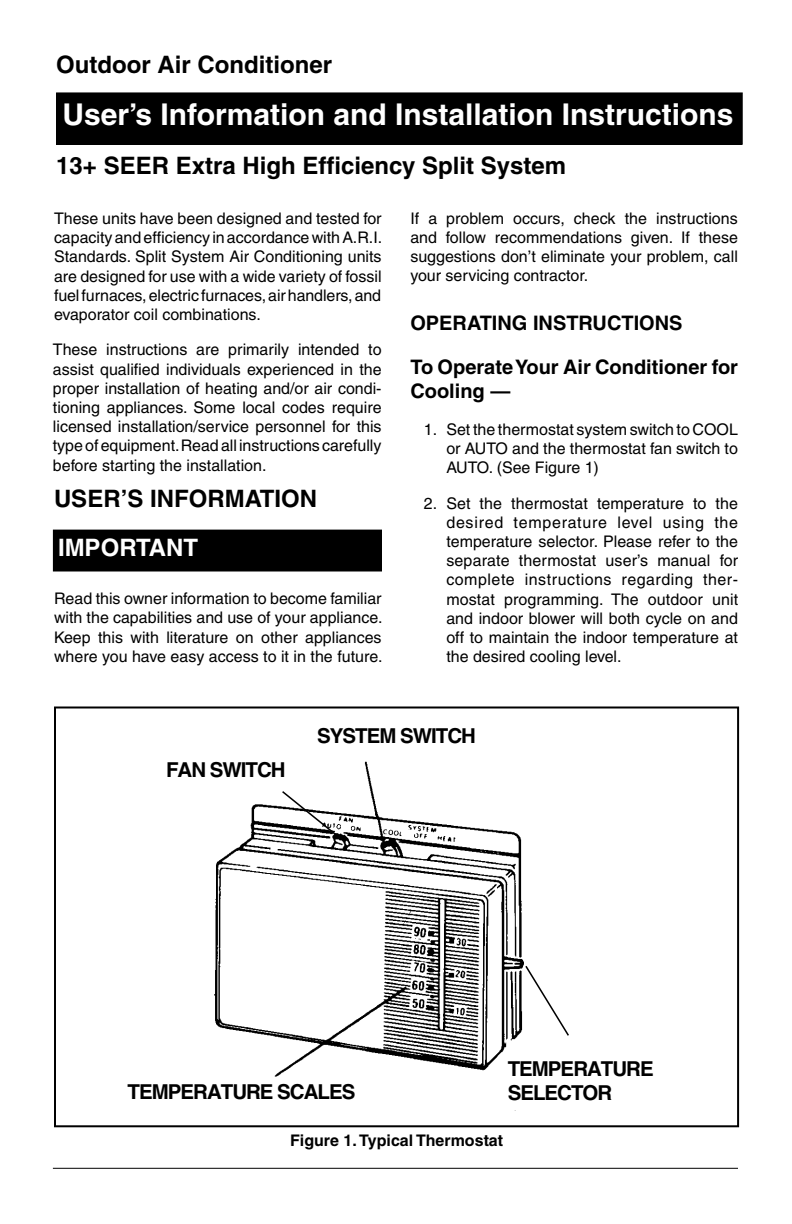
<style>
.page{position:relative;width:792px;height:1224px;background:#fff}
.page>*{position:absolute;margin:0;border:0;box-sizing:border-box;transform-origin:0 0}
.t1{font:700 30px "Helvetica";color:#fff}
.t2{font:700 24px "Helvetica";color:#000}
.t3{font:700 24px "Helvetica";color:#fff}
.t4{font:700 20.6px/24.6px "Helvetica";letter-spacing:-.05em;color:#000}
.t5{font:700 20px/24px "Helvetica";color:#000}
.t6{font:16px/19.2px "Helvetica";color:#000;text-align:justify}
.t7{font:700 16px "Helvetica";color:#000}
</style>
<div class="page">
<img style="left:214px;top:761px;width:310px;height:350px">
<div style="left:132px;top:1080px;width:194px;height:27px;background:#fff"></div>
<svg style="left:280px;top:790px;width:58px;height:47px"></svg>
<svg style="left:525px;top:966px;width:44px;height:70px"></svg>
<div style="left:57px;top:93px;width:685px;height:51px;background:#000"></div>
<div style="left:53px;top:530px;width:329px;height:41px;background:#000"></div>
<div style="left:53px;top:530px;width:329px;height:42px;border:1px solid #000"></div>
<div style="left:54px;top:706px;width:685px;height:421px;border:2px solid #000"></div>
<hr style="left:53px;top:1168px;width:685px;height:1px;background:#000">
<h2 class="t2" style="left:56px;top:49px;width:277px">Outdoor Air Conditioner</h2>
<h1 class="t1" style="left:62px;top:96px;width:673px">User’s Information and Installation Instructions</h1>
<h2 class="t2" style="left:56px;top:151px;width:511px">13+ SEER Extra High Efficiency Split System</h2>
<p class="t6" style="left:54px;top:209px;width:330px">These units have been designed and tested for capacity and efficiency in accordance with A.R.I.<br>Standards. Split System Air Conditioning units are designed for use with a wide variety of fossil fuel furnaces, electric furnaces, air handlers, and evaporator coil combinations.</p>
<p class="t6" style="left:410px;top:209px;width:329px">If a problem occurs, check the instructions and follow recommendations given. If these suggestions don’t eliminate your problem, call your servicing contractor.</p>
<p class="t5" style="left:410px;top:310px;width:274px">OPERATING INSTRUCTIONS</p>
<p class="t5" style="left:410px;top:354px;width:329px">To Operate Your Air Conditioner for<br>Cooling —</p>
<p class="t6" style="left:446px;top:420px;width:293px;text-indent:-22px">1. Set the thermostat system switch to COOL or AUTO and the thermostat fan switch to AUTO. (See Figure 1)</p>
<p class="t6" style="left:446px;top:493px;width:293px;text-indent:-22px">2. Set the thermostat temperature to the desired temperature level using the temperature selector. Please refer to the separate thermostat user’s manual for complete instructions regarding ther&shy;mostat programming. The outdoor unit and indoor blower will both cycle on and off to maintain the indoor temperature at the desired cooling level.</p>
<p class="t6" style="left:53px;top:340px;width:330px">These instructions are primarily intended to assist qualified individuals experienced in the proper installation of heating and/or air condi&shy;tioning appliances. Some local codes require licensed installation/service personnel for this type of equipment. Read all instructions carefully before starting the installation.</p>
<h2 class="t2" style="left:54px;top:484px;width:265px">USER’S INFORMATION</h2>
<h2 class="t3" style="left:58px;top:533px;width:142px">IMPORTANT</h2>
<p class="t6" style="left:54px;top:589px;width:330px">Read this owner information to become familiar with the capabilities and use of your appliance.<br>Keep this with literature on other appliances where you have easy access to it in the future.</p>
<p class="t4" style="left:166px;top:758px;width:121px">FAN SWITCH</p>
<p class="t4" style="left:317px;top:723px;width:160px">SYSTEM SWITCH</p>
<p class="t4" style="left:128px;top:1079px;width:229px">TEMPERATURE SCALES</p>
<p class="t4" style="left:508px;top:1056px;width:148px">TEMPERATURE<br>SELECTOR</p>
<p class="t7" style="left:290px;top:1131px;width:215px">Figure 1. Typical Thermostat</p>
</div>
